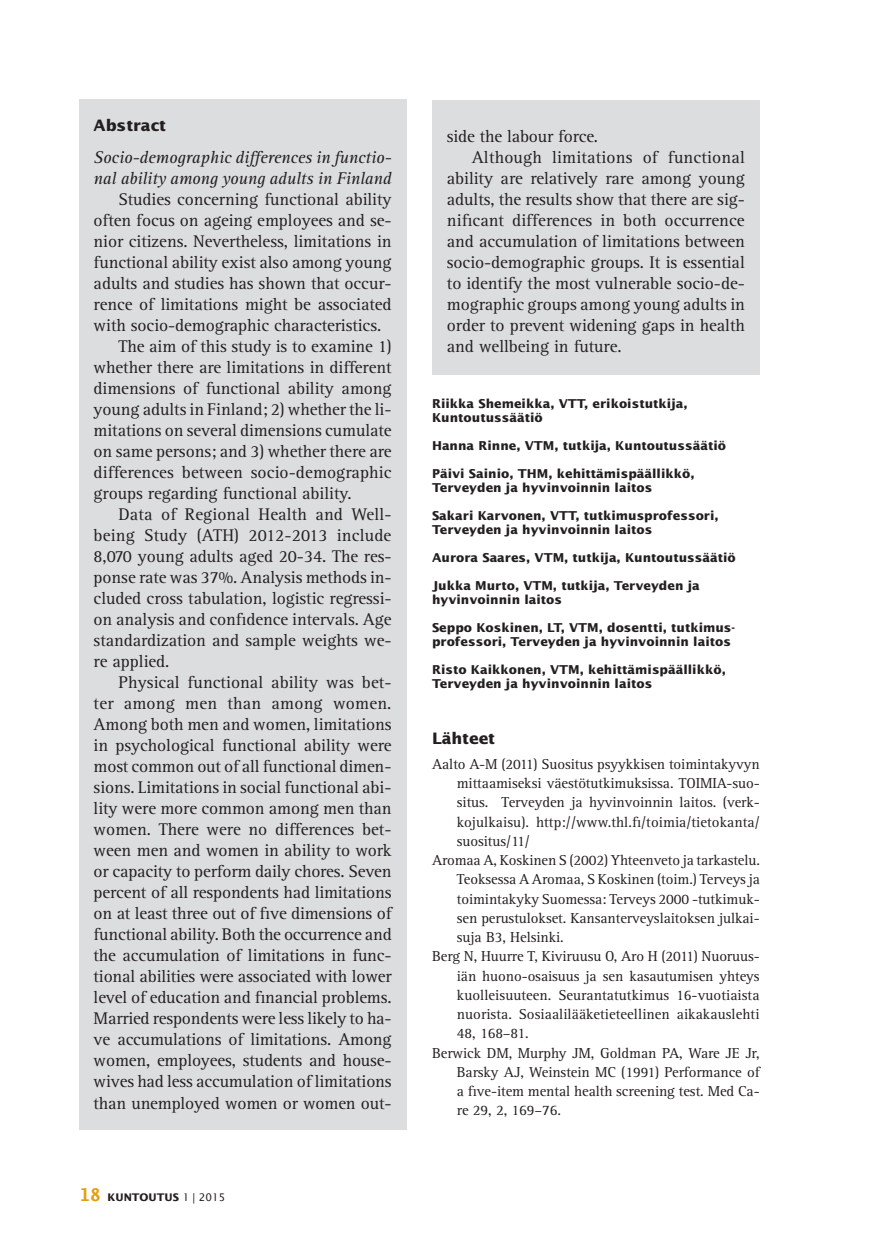
<style>
.page{position:relative;width:874px;height:1241px;background:#fff}
.page>*{position:absolute;margin:0;border:0;box-sizing:border-box;transform-origin:0 0}
.t1{font:17.5px "Rotis Serif Std";letter-spacing:-.005em;color:#231f20}
.t2{font:italic 17.5px/21px "Rotis Serif Std";letter-spacing:-.005em;color:#231f20}
.t3{font:700 15.75px "Lucida Sans Std";letter-spacing:-.005em;color:#231f20}
.t4{font:14.88px "Rotis Serif Std";letter-spacing:-.005em;color:#231f20}
.t5{font:700 12.25px/14px "Lucida Sans Std";color:#231f20}
.t6{font:700 10.5px "Lucida Sans Std";color:#231f20}
.s1{font-family:"Lucida Sans Typewriter Std";font-size:17.5px;color:#e39f13}
.s2{font-weight:400}
</style>
<div class="page">
<div style="left:432px;top:100px;width:327px;height:275px;background:#dcdddf"></div>
<div style="left:79px;top:99px;width:328px;height:1030px;background:#dcdddf"></div>
<p class="t3" style="left:94px;top:116px;width:74px">Abstract</p>
<p class="t2" style="left:94px;top:147px;width:299px">Socio-demographic differences in functio&shy;nal ability among young adults in Finland</p>
<p class="t1" style="left:118px;top:189px;width:274px">Studies concerning functional ability</p>
<p class="t1" style="left:94px;top:210px;width:299px">often focus on ageing employees and se-</p>
<p class="t1" style="left:94px;top:231px;width:299px">nior citizens. Nevertheless, limitations in</p>
<p class="t1" style="left:94px;top:252px;width:299px">functional ability exist also among young</p>
<p class="t1" style="left:94px;top:273px;width:299px">adults and studies has shown that occur-</p>
<p class="t1" style="left:94px;top:294px;width:299px">rence of limitations might be associated</p>
<p class="t1" style="left:94px;top:315px;width:289px">with socio-demographic characteristics.</p>
<p class="t1" style="left:118px;top:336px;width:274px">The aim of this study is to examine 1)</p>
<p class="t1" style="left:94px;top:357px;width:299px">whether there are limitations in different</p>
<p class="t1" style="left:94px;top:378px;width:299px">dimensions of functional ability among</p>
<p class="t1" style="left:94px;top:399px;width:299px">young adults in Finland; 2) whether the li-</p>
<p class="t1" style="left:94px;top:420px;width:299px">mitations on several dimensions cumulate</p>
<p class="t1" style="left:94px;top:441px;width:299px">on same persons; and 3) whether there are</p>
<p class="t1" style="left:94px;top:462px;width:299px">differences between socio-demographic</p>
<p class="t1" style="left:94px;top:483px;width:259px">groups regarding functional ability.</p>
<p class="t1" style="left:118px;top:504px;width:274px">Data of Regional Health and Well-</p>
<p class="t1" style="left:94px;top:525px;width:299px">being Study (ATH) 2012-2013 include</p>
<p class="t1" style="left:94px;top:546px;width:299px">8,070 young adults aged 20-34. The res-</p>
<p class="t1" style="left:94px;top:567px;width:299px">ponse rate was 37%. Analysis methods in-</p>
<p class="t1" style="left:94px;top:588px;width:299px">cluded cross tabulation, logistic regressi-</p>
<p class="t1" style="left:94px;top:609px;width:299px">on analysis and confidence intervals. Age</p>
<p class="t1" style="left:94px;top:630px;width:299px">standardization and sample weights we-</p>
<p class="t1" style="left:94px;top:651px;width:77px">re applied.</p>
<p class="t1" style="left:118px;top:672px;width:274px">Physical functional ability was bet-</p>
<p class="t1" style="left:94px;top:693px;width:299px">ter among men than among women.</p>
<p class="t1" style="left:94px;top:714px;width:299px">Among both men and women, limitations</p>
<p class="t1" style="left:94px;top:735px;width:299px">in psychological functional ability were</p>
<p class="t1" style="left:94px;top:756px;width:299px">most common out of all functional dimen-</p>
<p class="t1" style="left:94px;top:777px;width:299px">sions. Limitations in social functional abi-</p>
<p class="t1" style="left:94px;top:798px;width:299px">lity were more common among men than</p>
<p class="t1" style="left:94px;top:819px;width:299px">women. There were no differences bet-</p>
<p class="t1" style="left:94px;top:840px;width:299px">ween men and women in ability to work</p>
<p class="t1" style="left:94px;top:861px;width:299px">or capacity to perform daily chores. Seven</p>
<p class="t1" style="left:94px;top:882px;width:299px">percent of all respondents had limitations</p>
<p class="t1" style="left:94px;top:903px;width:299px">on at least three out of five dimensions of</p>
<p class="t1" style="left:94px;top:924px;width:299px">functional ability. Both the occurrence and</p>
<p class="t1" style="left:94px;top:945px;width:299px">the accumulation of limitations in func-</p>
<p class="t1" style="left:94px;top:966px;width:299px">tional abilities were associated with lower</p>
<p class="t1" style="left:94px;top:987px;width:299px">level of education and financial problems.</p>
<p class="t1" style="left:94px;top:1008px;width:299px">Married respondents were less likely to ha-</p>
<p class="t1" style="left:94px;top:1029px;width:299px">ve accumulations of limitations. Among</p>
<p class="t1" style="left:94px;top:1050px;width:299px">women, employees, students and house-</p>
<p class="t1" style="left:94px;top:1071px;width:299px">wives had less accumulation of limitations</p>
<p class="t1" style="left:94px;top:1092px;width:299px">than unemployed women or women out-</p>
<p class="t6" style="left:79px;top:1191px;width:147px"><span class="s1">18</span> KUNTOUTUS <span class="s2">1 | 2015</span></p>
<p class="t1" style="left:446px;top:126px;width:153px">side the labour force.</p>
<p class="t1" style="left:471px;top:147px;width:274px">Although limitations of functional</p>
<p class="t1" style="left:446px;top:168px;width:299px">ability are relatively rare among young</p>
<p class="t1" style="left:446px;top:189px;width:299px">adults, the results show that there are sig-</p>
<p class="t1" style="left:446px;top:210px;width:299px">nificant differences in both occurrence</p>
<p class="t1" style="left:446px;top:231px;width:299px">and accumulation of limitations between</p>
<p class="t1" style="left:446px;top:252px;width:299px">socio-demographic groups. It is essential</p>
<p class="t1" style="left:446px;top:273px;width:299px">to identify the most vulnerable socio-de-</p>
<p class="t1" style="left:446px;top:294px;width:299px">mographic groups among young adults in</p>
<p class="t1" style="left:446px;top:315px;width:299px">order to prevent widening gaps in health</p>
<p class="t1" style="left:446px;top:336px;width:176px">and wellbeing in future.</p>
<p class="t5" style="left:432px;top:397px;width:257px">Riikka Shemeikka, VTT, erikoistutkija,<br>Kuntoutussäätiö</p>
<p class="t5" style="left:432px;top:439px;width:295px">Hanna Rinne, VTM, tutkija, Kuntoutussäätiö</p>
<p class="t5" style="left:432px;top:467px;width:264px">Päivi Sainio, THM, kehittämispäällikkö,<br>Terveyden ja hyvinvoinnin laitos</p>
<p class="t5" style="left:432px;top:509px;width:288px">Sakari Karvonen, VTT, tutkimusprofessori,<br>Terveyden ja hyvinvoinnin laitos</p>
<p class="t5" style="left:432px;top:551px;width:305px">Aurora Saares, VTM, tutkija, Kuntoutussäätiö</p>
<p class="t5" style="left:432px;top:579px;width:269px">Jukka Murto, VTM, tutkija, Terveyden ja hyvinvoinnin laitos</p>
<p class="t5" style="left:432px;top:621px;width:304px">Seppo Koskinen, LT, VTM, dosentti, tutkimus&shy;professori, Terveyden ja hyvinvoinnin laitos</p>
<p class="t5" style="left:432px;top:663px;width:295px">Risto Kaikkonen, VTM, kehittämispäällikkö,<br>Terveyden ja hyvinvoinnin laitos</p>
<p class="t3" style="left:432px;top:729px;width:65px">Lähteet</p>
<p class="t4" style="left:432px;top:755px;width:329px">Aalto A-M (2011) Suositus psyykkisen toimintakyvyn</p>
<p class="t4" style="left:456px;top:774px;width:304px">mittaamiseksi väestötutkimuksissa. TOIMIA-suo-</p>
<p class="t4" style="left:456px;top:793px;width:304px">situs. Terveyden ja hyvinvoinnin laitos. (verk-</p>
<p class="t4" style="left:456px;top:813px;width:304px">kojulkaisu). http://www.thl.fi/toimia/tietokanta/</p>
<p class="t4" style="left:456px;top:832px;width:74px">suositus/11/</p>
<p class="t4" style="left:432px;top:851px;width:329px">Aromaa A, Koskinen S (2002) Yhteenveto ja tarkastelu.</p>
<p class="t4" style="left:456px;top:870px;width:304px">Teoksessa A Aromaa, S Koskinen (toim.) Terveys ja</p>
<p class="t4" style="left:456px;top:890px;width:304px">toimintakyky Suomessa: Terveys 2000 -tutkimuk-</p>
<p class="t4" style="left:456px;top:909px;width:304px">sen perustulokset. Kansanterveyslaitoksen julkai-</p>
<p class="t4" style="left:456px;top:928px;width:108px">suja B3, Helsinki.</p>
<p class="t4" style="left:432px;top:947px;width:329px">Berg N, Huurre T, Kiviruusu O, Aro H (2011) Nuoruus-</p>
<p class="t4" style="left:456px;top:967px;width:304px">iän huono-osaisuus ja sen kasautumisen yhteys</p>
<p class="t4" style="left:456px;top:986px;width:304px">kuolleisuuteen. Seurantatutkimus 16-vuotiaista</p>
<p class="t4" style="left:456px;top:1005px;width:304px">nuorista. Sosiaalilääketieteellinen aikakauslehti</p>
<p class="t4" style="left:456px;top:1024px;width:73px">48, 168–81.</p>
<p class="t4" style="left:432px;top:1044px;width:329px">Berwick DM, Murphy JM, Goldman PA, Ware JE Jr,</p>
<p class="t4" style="left:456px;top:1063px;width:304px">Barsky AJ, Weinstein MC (1991) Performance of</p>
<p class="t4" style="left:456px;top:1082px;width:304px">a five-item mental health screening test. Med Ca-</p>
<p class="t4" style="left:456px;top:1101px;width:106px">re 29, 2, 169–76.</p>
</div>
